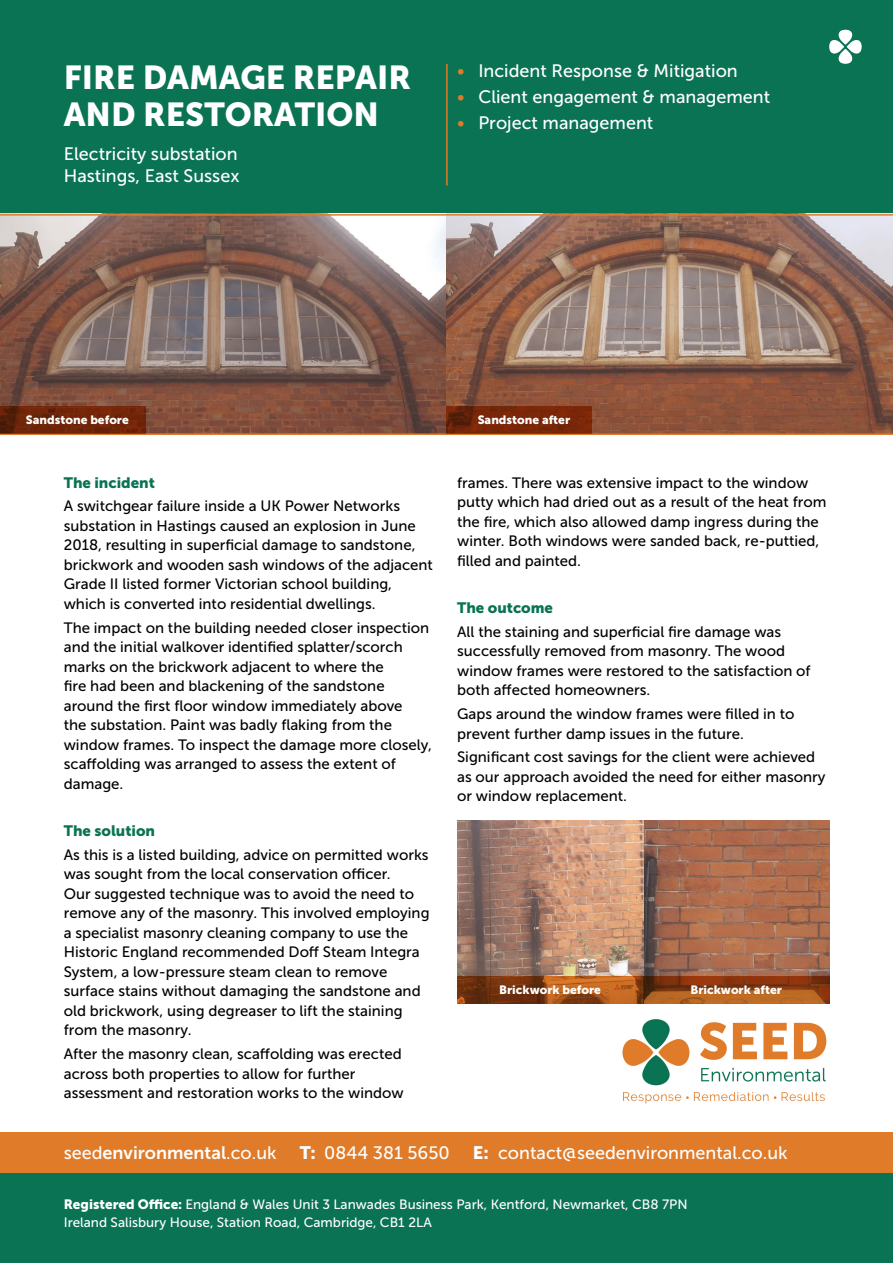
<style>
.page{position:relative;width:893px;height:1263px;background:#fff}
.page>*{position:absolute;margin:0;border:0;box-sizing:border-box;transform-origin:0 0}
.t1{font:33px/37.5px "Museo Sans 900";color:#fff}
.t2{font:18px/21.6px "Museo Sans 500";color:#fff}
.t3{font:18px "Museo Sans 700";color:#fff}
.t4{font:15px/19.5px "Museo Sans 500";color:#000}
.t5{font:15px "Museo Sans 900";color:#0a7354}
.t6{font:13.5px/17.7px "Museo Sans 500";color:#fff}
.t7{font:12px "Museo Sans 900";color:#fff}
.s1{color:#e07b29}
.s2{font-family:"Museo Sans 500"}
.s3{font-family:"Museo Sans 900"}
</style>
<div class="page">
<div style="left:0;top:1172px;width:893px;height:91px;background:#0a7354"></div>
<div style="left:0;top:0;width:893px;height:216px;background:#0a7354"></div>
<img style="left:622px;top:1019px;width:205px;height:85px">
<img style="left:0;top:216px;width:892px;height:217px">
<div style="left:0;top:1131px;width:893px;height:41px;background:#e07b29"></div>
<hr style="left:0;top:214px;width:893px;height:2px;background:#e07b29">
<hr style="left:0;top:433px;width:893px;height:2px;background:#e07b29">
<hr style="left:446px;top:64px;width:2px;height:121px;background:#e07b29">
<svg style="left:829px;top:30px;width:33px;height:34px"></svg>
<img style="left:457px;top:821px;width:372px;height:155px">
<svg style="left:0;top:406px;width:145px;height:27px;background:#6d2409"></svg>
<svg style="left:446px;top:406px;width:146px;height:27px;background:#752508"></svg>
<svg style="left:457px;top:976px;width:186px;height:27px;background:#934916"></svg>
<svg style="left:643px;top:976px;width:186px;height:27px;background:#974917"></svg>
<h1 class="t1" style="left:64px;top:58px;width:349px">FIRE DAMAGE REPAIR<br>AND RESTORATION</h1>
<p class="t2" style="left:64px;top:143px;width:177px">Electricity substation<br>Hastings, East Sussex</p>
<p class="t2" style="left:457px;top:60px;width:282px"><span class="s1">•</span> Incident Response &amp; Mitigation</p>
<p class="t2" style="left:457px;top:86px;width:315px"><span class="s1">•</span> Client engagement &amp; management</p>
<p class="t2" style="left:457px;top:112px;width:198px"><span class="s1">•</span> Project management</p>
<p class="t7" style="left:26px;top:413px;width:104px">Sandstone before</p>
<p class="t7" style="left:478px;top:413px;width:94px">Sandstone after</p>
<p class="t5" style="left:64px;top:474px;width:93px">The incident</p>
<p class="t4" style="left:64px;top:496px;width:371px">A switchgear failure inside a UK Power Networks substation in Hastings caused an explosion in June 2018, resulting in superficial damage to sandstone, brickwork and wooden sash windows of the adjacent Grade II listed former Victorian school building, which is converted into residential dwellings.</p>
<p class="t4" style="left:64px;top:618px;width:370px">The impact on the building needed closer inspection and the initial walkover identified splatter/scorch marks on the brickwork adjacent to where the<br>fire had been and blackening of the sandstone around the first floor window immediately above<br>the substation. Paint was badly flaking from the window frames. To inspect the damage more closely, scaffolding was arranged to assess the extent of damage.</p>
<p class="t5" style="left:64px;top:822px;width:93px">The solution</p>
<p class="t4" style="left:64px;top:845px;width:367px">As this is a listed building, advice on permitted works was sought from the local conservation officer.<br>Our suggested technique was to avoid the need to remove any of the masonry. This involved employing a specialist masonry cleaning company to use the Historic England recommended Doff Steam Integra System, a low-pressure steam clean to remove surface stains without damaging the sandstone and old brickwork, using degreaser to lift the staining from the masonry.</p>
<p class="t4" style="left:64px;top:1044px;width:341px">After the masonry clean, scaffolding was erected across both properties to allow for further assessment and restoration works to the window</p>
<p class="t4" style="left:457px;top:473px;width:371px">frames. There was extensive impact to the window putty which had dried out as a result of the heat from the fire, which also allowed damp ingress during the winter. Both windows were sanded back, re-puttied, filled and painted.</p>
<p class="t5" style="left:457px;top:599px;width:97px">The outcome</p>
<p class="t4" style="left:457px;top:622px;width:355px">All the staining and superficial fire damage was successfully removed from masonry. The wood window frames were restored to the satisfaction of both affected homeowners.</p>
<p class="t4" style="left:457px;top:704px;width:339px">Gaps around the window frames were filled in to prevent further damp issues in the future.</p>
<p class="t4" style="left:457px;top:747px;width:370px">Significant cost savings for the client were achieved as our approach avoided the need for either masonry or window replacement.</p>
<p class="t7" style="left:499px;top:983px;width:103px">Brickwork before</p>
<p class="t7" style="left:690px;top:983px;width:93px">Brickwork after</p>
<p class="t3" style="left:64px;top:1142px;width:214px"><span class="s2">seed</span>environmental<span class="s2">.co.uk</span></p>
<p class="t2" style="left:300px;top:1142px;width:152px"><span class="s3">T:</span> 0844 381 5650</p>
<p class="t2" style="left:473px;top:1142px;width:316px"><span class="s3">E:</span> contact@seedenvironmental.co.uk</p>
<p class="t6" style="left:64px;top:1196px;width:625px"><span class="s3">Registered Office:</span> England &amp; Wales Unit 3 Lanwades Business Park, Kentford, Newmarket, CB8 7PN<br>Ireland Salisbury House, Station Road, Cambridge, CB1 2LA</p>
</div>
